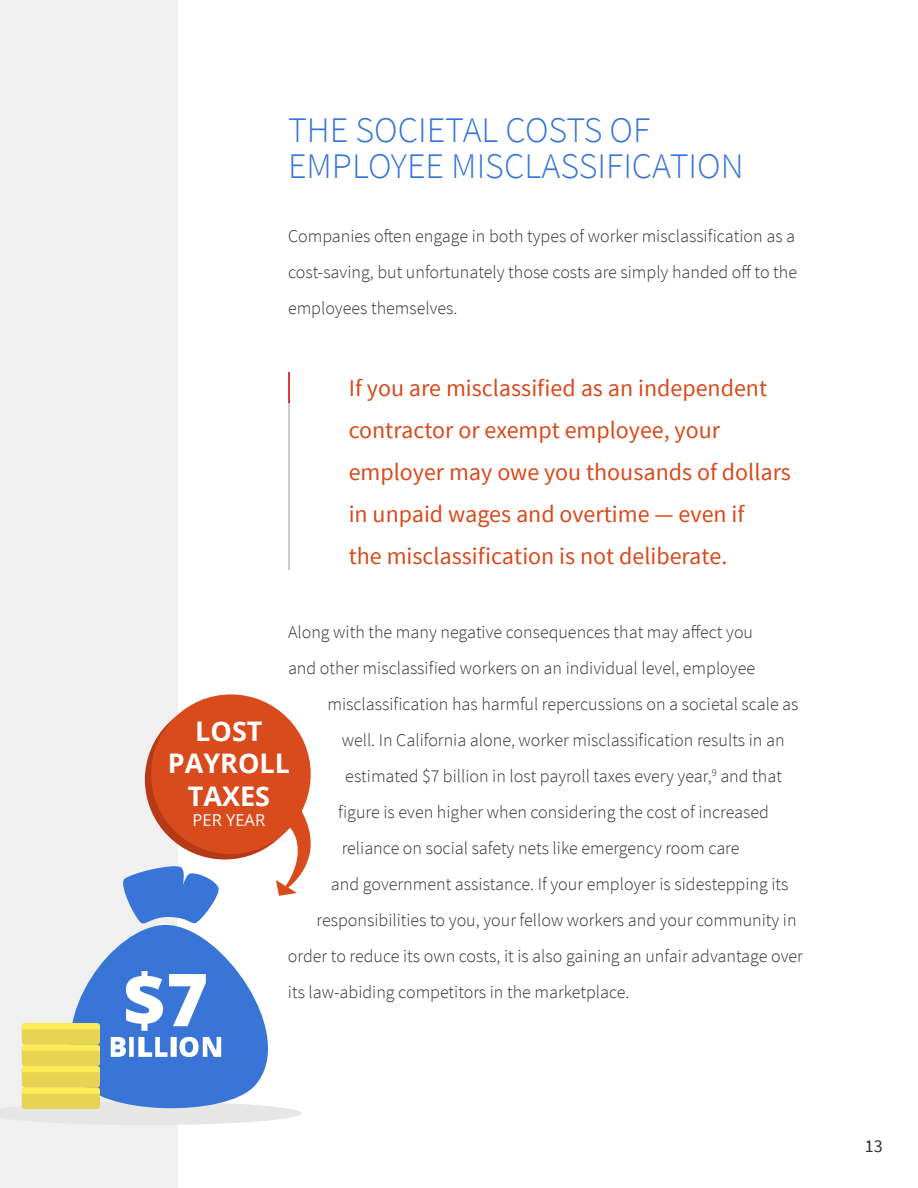
<style>
.page{position:relative;width:918px;height:1188px;background:#fff}
.page>*{position:absolute;margin:0;border:0;box-sizing:border-box;transform-origin:0 0}
.t1{font:300 36px/36px "Source Sans Pro";color:#3875d6}
.t2{font:700 27px/32.4px "Open Sans";color:#fff;text-align:center}
.t3{font:24px/42px "Source Sans Pro";color:#d94a1c}
.t4{font:300 18px/36px "Source Sans Pro";color:#333;text-align:justify}
.t5{font:18px "Source Sans Pro";color:#323232}
.t6{font:16.5px "Open Sans";color:#fff}
</style>
<div class="page">
<div style="left:0;top:1px;width:178px;height:1187px;background:#f0f0f0"></div>
<hr style="left:288px;top:372px;width:2px;height:30px;background:#d63d3d">
<hr style="left:288px;top:402px;width:2px;height:168px;background:#000">
<div style="left:145px;top:700px;width:160px;height:160px;background:#b73a18;border-radius:50%"></div>
<svg style="left:21px;top:1102px;width:280px;height:23px"></svg>
<svg style="left:242px;top:783px;width:69px;height:113px"></svg>
<div style="left:151px;top:694px;width:160px;height:160px;background:#d94a1c;border-radius:50%"></div>
<svg style="left:123px;top:866px;width:96px;height:58px"></svg>
<svg style="left:46px;top:925px;width:253px;height:193px;fill:#3f7ad7"></svg>
<svg style="left:115px;top:1042px;width:5px;height:10px"></svg>
<div style="left:22px;top:1023px;width:78px;height:22px;background:#e6d452;border-radius:3px"></div>
<div style="left:22px;top:1045px;width:78px;height:21px;background:#e6d452;border-radius:3px"></div>
<svg style="left:22px;top:1023px;width:78px;height:6px"></svg>
<svg style="left:22px;top:1045px;width:78px;height:6px"></svg>
<div style="left:22px;top:1066px;width:78px;height:22px;background:#e6d452;border-radius:3px"></div>
<div style="left:22px;top:1088px;width:78px;height:21px;background:#e6d452;border-radius:3px"></div>
<svg style="left:22px;top:1066px;width:78px;height:6px"></svg>
<svg style="left:22px;top:1088px;width:78px;height:6px"></svg>
<h1 class="t1" style="left:288px;top:113px;width:457px">THE SOCIETAL COSTS OF<br>EMPLOYEE MISCLASSIFICATION</h1>
<p class="t4" style="left:288px;top:218px;width:511px">Companies often engage in both types of worker misclassification as a cost-saving, but unfortunately those costs are simply handed off to the employees themselves.</p>
<h3 class="t3" style="left:349px;top:367px;width:444px">If you are misclassified as an independent contractor or exempt employee, your employer may owe you thousands of dollars in unpaid wages and overtime — even if<br>the misclassification is not deliberate.</h3>
<p class="t4" style="left:288px;top:614px;width:467px">Along with the many negative consequences that may affect you</p>
<p class="t4" style="left:288px;top:650px;width:469px">and other misclassified workers on an individual level, employee</p>
<p class="t4" style="left:327px;top:686px;width:473px">misclassification has harmful repercussions on a societal scale as</p>
<p class="t4" style="left:342px;top:722px;width:444px">well. In California alone, worker misclassification results in an</p>
<p class="t4" style="left:345px;top:758px;width:438px">estimated $7 billion in lost payroll taxes every year,<sup>9</sup> and that</p>
<p class="t4" style="left:338px;top:794px;width:432px">figure is even higher when considering the cost of increased</p>
<p class="t4" style="left:342px;top:830px;width:399px">reliance on social safety nets like emergency room care</p>
<p class="t4" style="left:331px;top:866px;width:459px">and government assistance. If your employer is sidestepping its</p>
<p class="t4" style="left:317px;top:902px;width:482px">responsibilities to you, your fellow workers and your community in</p>
<p class="t4" style="left:288px;top:938px;width:516px">order to reduce its own costs, it is also gaining an unfair advantage over</p>
<p class="t4" style="left:288px;top:974px;width:343px">its law-abiding competitors in the marketplace.</p>
<h2 class="t2" style="left:168px;top:716px;width:124px">LOST<br>PAYROLL<br>TAXES</h2>
<p class="t6" style="left:193px;top:810px;width:74px">PER YEAR</p>
<p class="t5" style="left:865px;top:1139px;width:19px">13</p>
</div>
